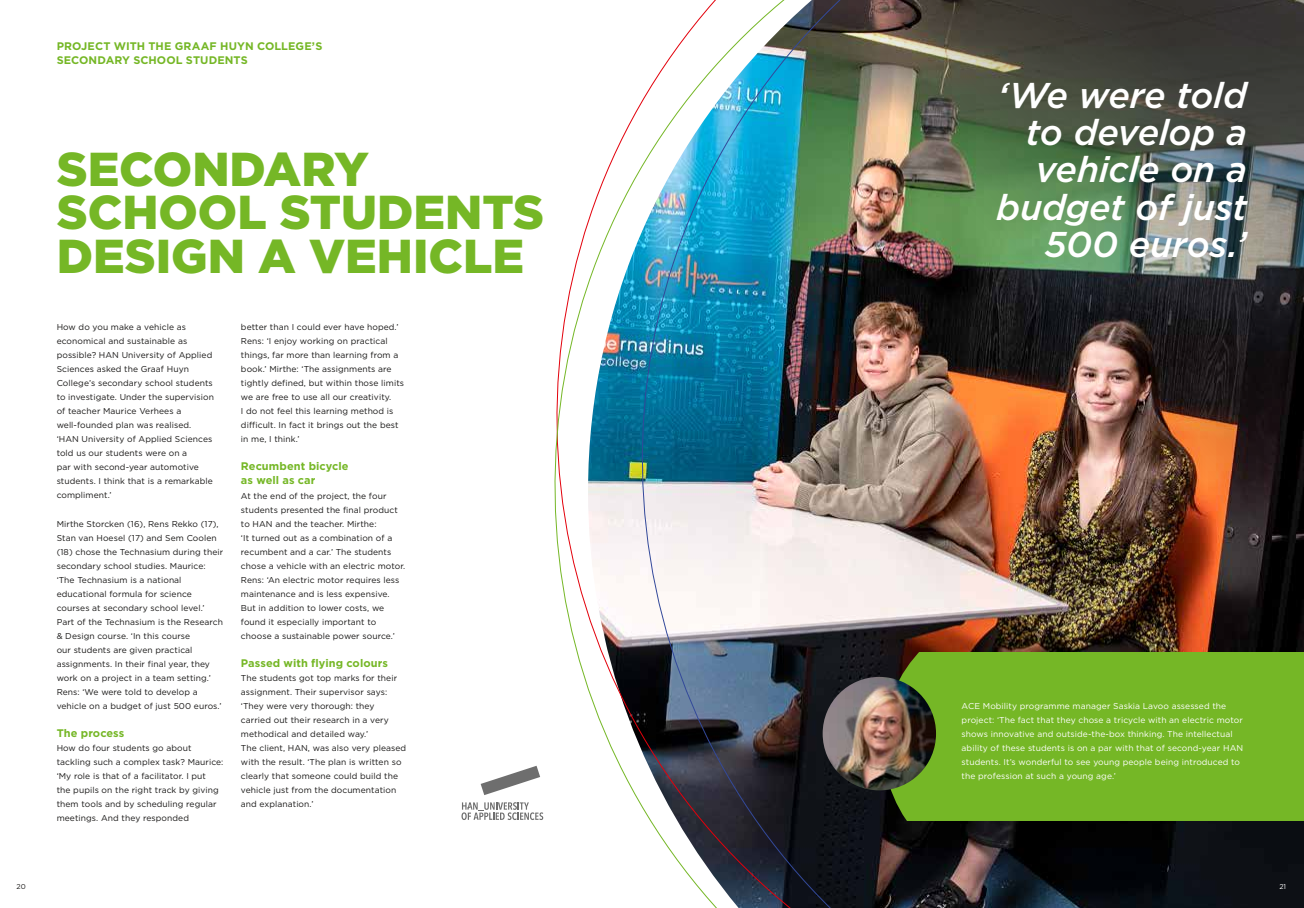
<style>
.page{position:relative;width:1304px;height:908px;background:#fff}
.page>*{position:absolute;margin:0;border:0;box-sizing:border-box;transform-origin:0 0}
.t1{font:900 47.5px/43.4px "Gotham HTF";color:#75b726}
.t2{font:italic 500 35.8px/37.3px "Gotham HTF";letter-spacing:-.01em;color:#fff;text-align:right}
.t3{font:700 11px/14px "Gotham HTF";letter-spacing:.005em;color:#75b726}
.t4{font:8.5px/14px "Gotham HTF";letter-spacing:.01em;color:#181716}
.t5{font:8.5px/14px "Gotham HTF";letter-spacing:.01em;color:#fff}
.t6{font:7px "Gotham HTF";color:#181716}
.t7{font:7px "Gotham HTF";color:#fff}
</style>
<div class="page">
<img style="left:484px;top:0;width:820px;height:907px">
<div style="left:883px;top:652px;width:133px;height:168px;background:#75b726"></div>
<div style="left:1016px;top:652px;width:288px;height:168px;background:#75b726"></div>
<img style="left:823px;top:676px;width:113px;height:114px;border-radius:57px">
<svg style="left:481px;top:765px;width:59px;height:29px"></svg>
<svg style="left:461px;top:801px;width:82px;height:18px"></svg>
<p class="t3" style="left:57px;top:39px;width:267px">PROJECT WITH THE GRAAF HUYN COLLEGE’S<br>SECONDARY SCHOOL STUDENTS</p>
<h1 class="t1" style="left:57px;top:146px;width:489px">SECONDARY<br>SCHOOL STUDENTS<br>DESIGN A VEHICLE</h1>
<p class="t4" style="left:57px;top:320px;width:159px">How do you make a vehicle as economical and sustainable as possible? HAN University of Applied<br>Sciences asked the Graaf Huyn<br>College’s secondary school students to investigate. Under the supervision of teacher Maurice Verhees a well-founded plan was realised. ‘HAN University of Applied Sciences told us our students were on a<br>par with second-year automotive students. I think that is a remarkable compliment.’</p>
<p class="t4" style="left:57px;top:516px;width:168px">Mirthe Storcken (16), Rens Rekko (17), Stan van Hoesel (17) and Sem Coolen (18) chose the Technasium during their secondary school studies. Maurice: ‘The Technasium is a national educational formula for science courses at secondary school level.’ Part of the Technasium is the Research &amp; Design course. ‘In this course<br>our students are given practical assignments. In their final year, they work on a project in a team setting.’ Rens: ‘We were told to develop a vehicle on a budget of just 500 euros.’</p>
<p class="t3" style="left:57px;top:725px;width:69px">The process</p>
<p class="t4" style="left:57px;top:740px;width:168px">How do four students go about tackling such a complex task? Maurice: ‘My role is that of a facilitator. I put<br>the pupils on the right track by giving them tools and by scheduling regular meetings. And they responded</p>
<p class="t4" style="left:241px;top:320px;width:165px">better than I could ever have hoped.’ Rens: ‘I enjoy working on practical things, far more than learning from a book.’ Mirthe: ‘The assignments are tightly defined, but within those limits we are free to use all our creativity.<br>I do not feel this learning method is difficult. In fact it brings out the best in me, I think.’</p>
<p class="t3" style="left:241px;top:459px;width:109px">Recumbent bicycle as well as car</p>
<p class="t4" style="left:241px;top:488px;width:166px">At the end of the project, the four students presented the final product to HAN and the teacher. Mirthe:<br>‘It turned out as a combination of a recumbent and a car.’ The students chose a vehicle with an electric motor.<br>Rens: ‘An electric motor requires less maintenance and is less expensive.<br>But in addition to lower costs, we found it especially important to choose a sustainable power source.’</p>
<p class="t3" style="left:241px;top:655px;width:148px">Passed with flying colours</p>
<p class="t4" style="left:241px;top:670px;width:167px">The students got top marks for their assignment. Their supervisor says: ‘They were very thorough: they carried out their research in a very methodical and detailed way.’<br>The client, HAN, was also very pleased with the result. ‘The plan is written so clearly that someone could build the vehicle just from the documentation and explanation.’</p>
<h2 class="t2" style="left:997px;top:76px;width:252px">‘We were told to develop a vehicle on a budget of just<br>500 euros.’</h2>
<p class="t5" style="left:962px;top:698px;width:283px">ACE Mobility programme manager Saskia Lavoo assessed the project: ‘The fact that they chose a tricycle with an electric motor shows innovative and outside-the-box thinking. The intellectual ability of these students is on a par with that of second-year HAN students. It’s wonderful to see young people being introduced to the profession at such a young age.’</p>
<p class="t6" style="left:17px;top:882px;width:11px">20</p>
<p class="t7" style="left:1279px;top:882px;width:8px">21</p>
</div>
